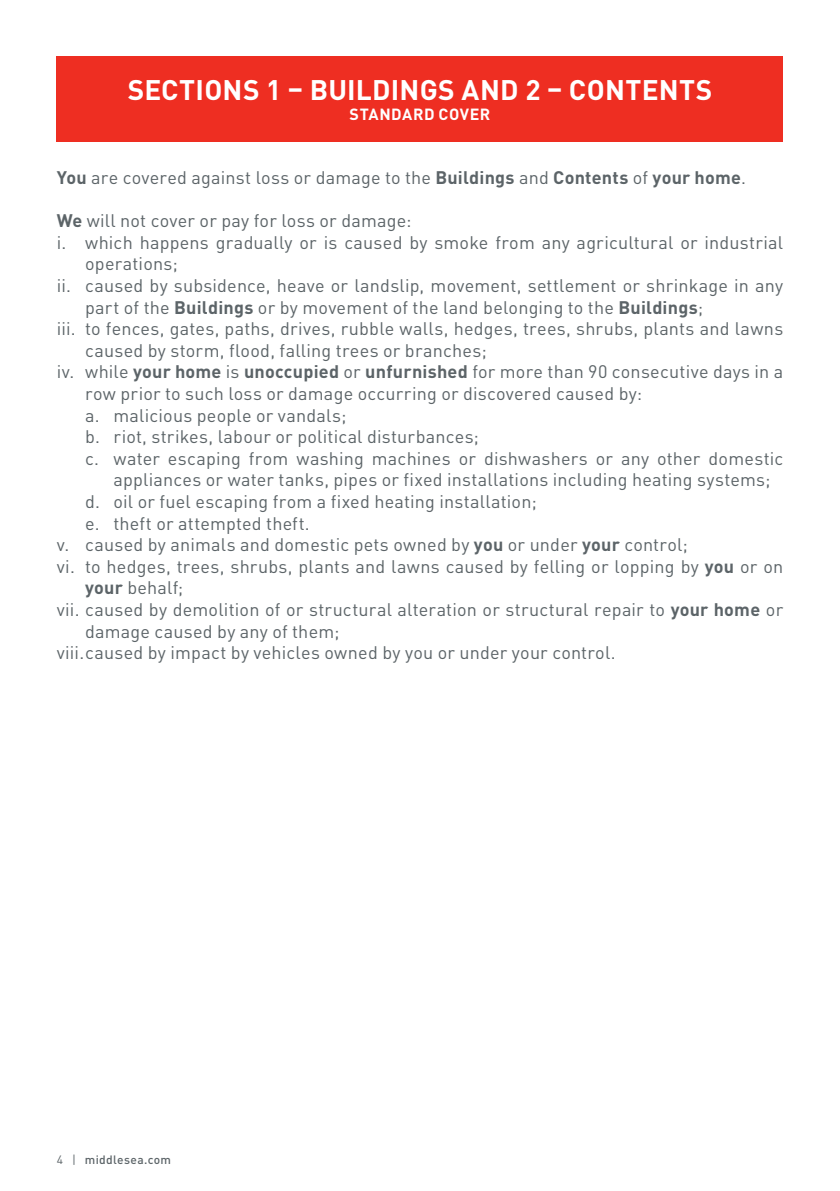
<style>
.page{position:relative;width:840px;height:1191px;background:#fff}
.page>*{position:absolute;margin:0;border:0;box-sizing:border-box;transform-origin:0 0}
.t1{font:700 28px "DIN Pro";letter-spacing:.005em;color:#fff}
.t2{font:18px "DIN Pro";letter-spacing:.01em;color:#5c6468}
.t3{font:700 16px "DIN Pro";letter-spacing:.04em;color:#fff}
.t4{font:500 12px "DIN Pro";letter-spacing:.025em;color:#5c6468}
.s1{font-weight:700}
.s2{font-weight:400}
</style>
<div class="page">
<div style="left:57px;top:57px;width:725px;height:85px;background:#ee2e22"></div>
<h1 class="t1" style="left:128px;top:67px;width:585px">SECTIONS 1 – BUILDINGS an d 2 – CONTENTS</h1>
<p class="t3" style="left:349px;top:100px;width:142px">STANDARD COVER</p>
<p class="t2" style="left:57px;top:163px;width:690px"><span class="s1">You</span> are covered against loss or damage to the <span class="s1">Buildings</span> and <span class="s1">Contents</span> of <span class="s1">your home</span>.</p>
<p class="t2" style="left:57px;top:206px;width:356px"><span class="s1">We</span> will not cover or pay for loss or damage:</p>
<p class="t2" style="left:57px;top:228px;width:727px">i. which happens gradually or is caused by smoke from any agricultural or industrial</p>
<p class="t2" style="left:85px;top:250px;width:94px">operations;</p>
<p class="t2" style="left:57px;top:271px;width:727px">ii. caused by subsidence, heave or landslip, movement, settlement or shrinkage in any</p>
<p class="t2" style="left:85px;top:293px;width:619px">part of the <span class="s1">Buildings</span> or by movement of the land belonging to the <span class="s1">Buildings</span>;</p>
<p class="t2" style="left:57px;top:314px;width:727px">iii. to fences, gates, paths, drives, rubble walls, hedges, trees, shrubs, plants and lawns</p>
<p class="t2" style="left:85px;top:336px;width:403px">caused by storm, flood, falling trees or branches;</p>
<p class="t2" style="left:57px;top:358px;width:727px">iv. while <span class="s1">your home</span> is <span class="s1">unoccupied</span> or <span class="s1">unfurnished</span> for more than 90 consecutive days in a</p>
<p class="t2" style="left:85px;top:379px;width:558px">row prior to such loss or damage occurring or discovered caused by:</p>
<p class="t2" style="left:85px;top:401px;width:263px">a. malicious people or vandals;</p>
<p class="t2" style="left:85px;top:422px;width:395px">b. riot, strikes, labour or political disturbances;</p>
<p class="t2" style="left:85px;top:444px;width:699px">c. water escaping from washing machines or dishwashers or any other domestic</p>
<p class="t2" style="left:113px;top:466px;width:658px">appliances or water tanks, pipes or fixed installations including heating systems;</p>
<p class="t2" style="left:85px;top:487px;width:453px">d. oil or fuel escaping from a fixed heating installation;</p>
<p class="t2" style="left:85px;top:509px;width:226px">e. theft or attempted theft.</p>
<p class="t2" style="left:57px;top:530px;width:632px">v. caused by animals and domestic pets owned by <span class="s1">you</span> or under <span class="s1">your</span> control;</p>
<p class="t2" style="left:57px;top:552px;width:727px">vi. to hedges, trees, shrubs, plants and lawns caused by felling or lopping by <span class="s1">you</span> or on</p>
<p class="t2" style="left:85px;top:574px;width:99px"><span class="s1">your</span> behalf;</p>
<p class="t2" style="left:57px;top:595px;width:727px">vii. caused by demolition of or structural alteration or structural repair to <span class="s1">your home</span> or</p>
<p class="t2" style="left:85px;top:617px;width:256px">damage caused by any of them;</p>
<p class="t2" style="left:57px;top:638px;width:560px">viii.caused by impact by vehicles owned by you or under your control.</p>
<p class="t4" style="left:57px;top:1150px;width:116px"><span class="s2">4 |</span> middlesea.com</p>
</div>
